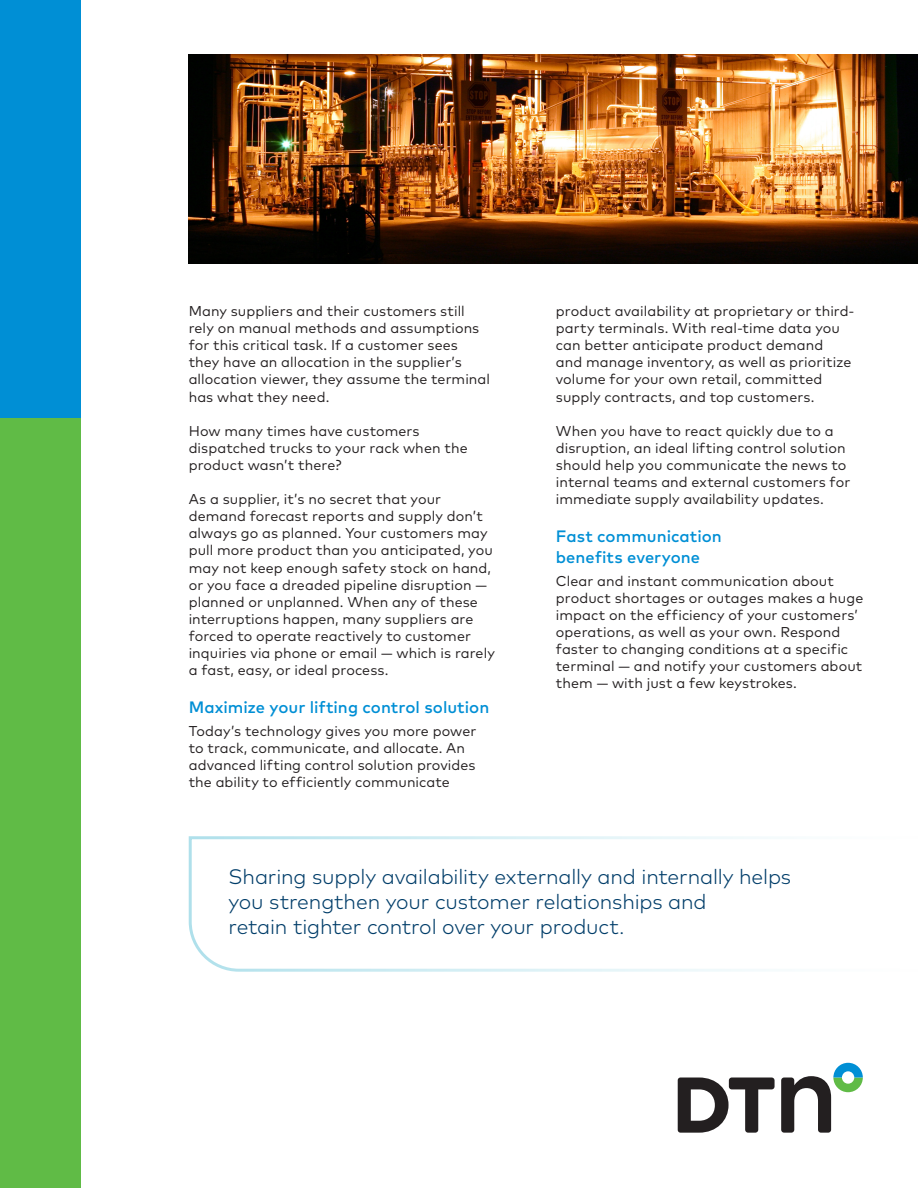
<style>
.page{position:relative;width:918px;height:1188px;background:#fff}
.page>*{position:absolute;margin:0;border:0;box-sizing:border-box;transform-origin:0 0}
.Quote_Callout{font:300 21px/25.2px "Mark Pro";letter-spacing:-.005em;color:#003d69}
.Subhead{font:500 16.5px/21px "Mark Pro";color:#008fd5}
.Body{font:14.25px/17.1px "Mark Pro";letter-spacing:.005em;color:#231f20}
</style>
<div class="page">
<div style="left:0;top:418px;width:81px;height:770px;background:#60bb46"></div>
<div style="left:0;top:0;width:81px;height:418px;background:#008fd5"></div>
<img style="left:189px;top:54px;width:729px;height:209px">
<svg style="left:188px;top:836px;width:583px;height:136px"></svg>
<svg style="left:678px;top:1078px;width:97px;height:55px"></svg>
<svg style="left:781px;top:1063px;width:82px;height:70px"></svg>
<p class="Body" style="left:189px;top:301px;width:303px">Many suppliers and their customers still rely on manual methods and assumptions for this critical task. If a customer sees they have an allocation in the supplier’s allocation viewer, they assume the terminal has what they need.</p>
<p class="Body" style="left:189px;top:421px;width:280px">How many times have customers dispatched trucks to your rack when the product wasn’t there?</p>
<p class="Body" style="left:189px;top:489px;width:308px">As a supplier, it’s no secret that your demand forecast reports and supply don’t always go as planned. Your customers may pull more product than you anticipated, you may not keep enough safety stock on hand, or you face a dreaded pipeline disruption — planned or unplanned. When any of these interruptions happen, many suppliers are forced to operate reactively to customer inquiries via phone or email — which is rarely a fast, easy, or ideal process.</p>
<p class="Subhead" style="left:189px;top:696px;width:302px">Maximize your lifting control solution</p>
<p class="Body" style="left:189px;top:721px;width:289px">Today’s technology gives you more power to track, communicate, and allocate. An advanced lifting control solution provides the ability to efficiently communicate</p>
<p class="Body" style="left:556px;top:301px;width:300px">product availability at proprietary or third&shy;party terminals. With real-time data you can better anticipate product demand<br>and manage inventory, as well as prioritize volume for your own retail, committed supply contracts, and top customers.</p>
<p class="Body" style="left:556px;top:421px;width:296px">When you have to react quickly due to a disruption, an ideal lifting control solution should help you communicate the news to internal teams and external customers for immediate supply availability updates.</p>
<p class="Subhead" style="left:556px;top:525px;width:167px">Fast communication benefits everyone</p>
<p class="Body" style="left:556px;top:571px;width:309px">Clear and instant communication about product shortages or outages makes a huge impact on the efficiency of your customers’ operations, as well as your own. Respond faster to changing conditions at a specific terminal — and notify your customers about them — with just a few keystrokes.</p>
<p class="Quote_Callout" style="left:229px;top:862px;width:564px">Sharing supply availability externally and internally helps you strengthen your customer relationships and<br>retain tighter control over your product.</p>
</div>
